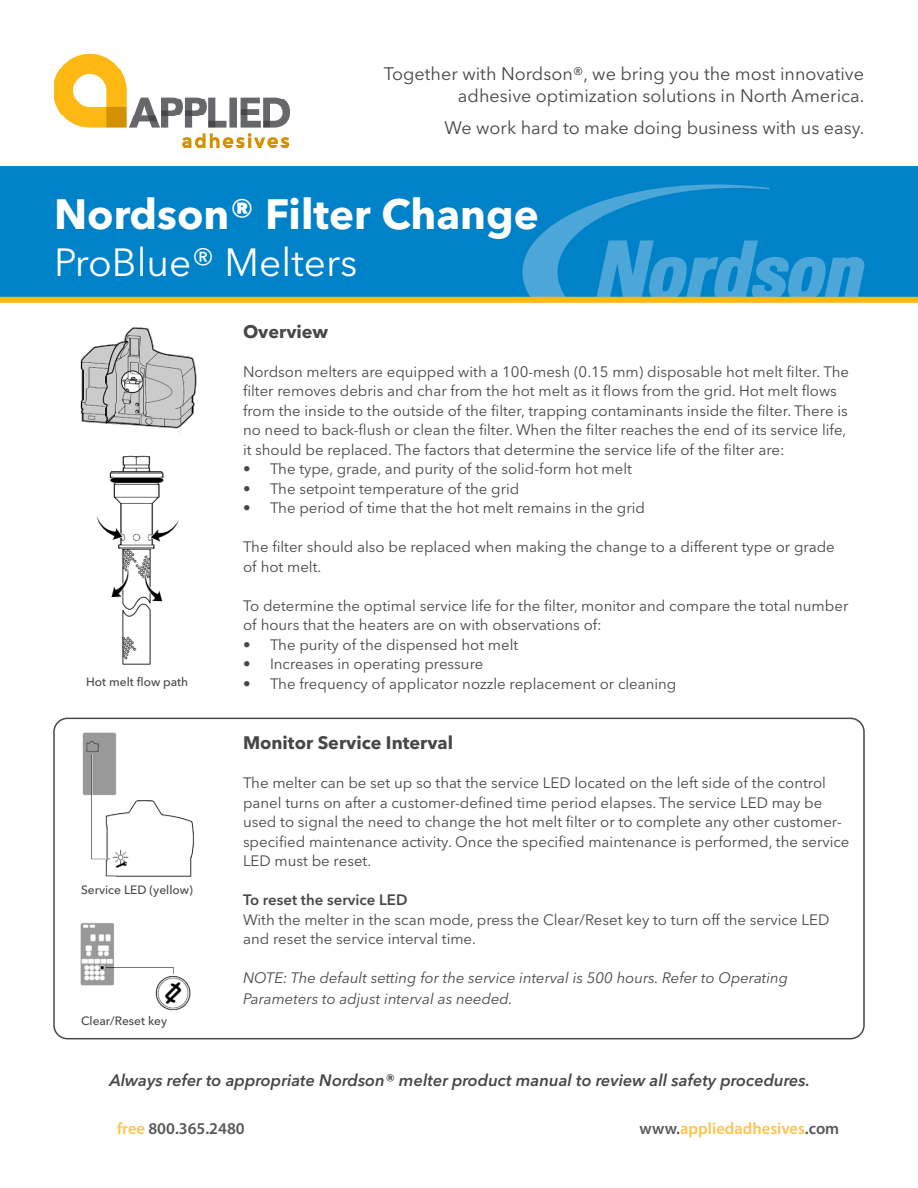
<style>
.page{position:relative;width:918px;height:1188px;background:#fff}
.page>*{position:absolute;margin:0;border:0;box-sizing:border-box;transform-origin:0 0}
.t1{font:700 42px "Avenir Next LT Pro";color:#fff}
.t2{font:39px "Avenir Next LT Pro";color:#fff}
.t3{font:18px/22.5px "Avenir Next LT Pro";color:#464748;text-align:right}
.t4{font:700 18px "Avenir Next LT Pro";color:#464748}
.t5{font:italic 600 16.5px "Avenir Next LT Pro";color:#464748}
.t6{font:600 16.5px "Myriad Pro";color:#fec54d}
.t7{font:600 16.5px "Myriad Pro";color:#57585a}
.t8{font:15px/19.5px "Avenir Next LT Pro";color:#464748}
.t9{font:italic 15px/21px "Avenir Next LT Pro";color:#464748}
.t10{font:600 15px "Avenir Next LT Pro";color:#464748}
.t11{font:500 12px "Avenir Next LT Pro";color:#464748}
.s1{color:#fec54d}
.s2{color:#57585a}
</style>
<div class="page">
<img style="left:54px;top:54px;width:236px;height:94px">
<div style="left:0;top:166px;width:918px;height:136px;background:#0082c8"></div>
<svg style="left:522px;top:184px;width:342px;height:113px"></svg>
<div style="left:0;top:297px;width:918px;height:6px;background:#fcb814"></div>
<img style="left:80px;top:732px;width:114px;height:279px">
<div style="left:53px;top:718px;width:812px;height:321px;border:2px solid #47484a;border-radius:14px"></div>
<img style="left:80px;top:327px;width:118px;height:105px">
<img style="left:97px;top:455px;width:82px;height:210px">
<p class="t3" style="left:384px;top:62px;width:482px">Together with Nordson®, we bring you the most innovative adhesive optimization solutions in North America.</p>
<p class="t3" style="left:445px;top:116px;width:421px">We work hard to make doing business with us easy.</p>
<p class="t1" style="left:54px;top:188px;width:486px">Nordson® Filter Change</p>
<p class="t2" style="left:54px;top:239px;width:305px">ProBlue® Melters</p>
<p class="t4" style="left:243px;top:320px;width:87px">Overview</p>
<p class="t8" style="left:243px;top:361px;width:608px">Nordson melters are equipped with a 100-mesh (0.15 mm) disposable hot melt filter. The filter removes debris and char from the hot melt as it flows from the grid. Hot melt flows from the inside to the outside of the filter, trapping contaminants inside the filter. There is no need to back-flush or clean the filter. When the filter reaches the end of its service life, it should be replaced. The factors that determine the service life of the filter are:</p>
<p class="t8" style="left:243px;top:459px;width:391px">• The type, grade, and purity of the solid-form hot melt</p>
<p class="t8" style="left:243px;top:478px;width:278px">• The setpoint temperature of the grid</p>
<p class="t8" style="left:243px;top:498px;width:404px">• The period of time that the hot melt remains in the grid</p>
<p class="t8" style="left:243px;top:537px;width:593px">The filter should also be replaced when making the change to a different type or grade of hot melt.</p>
<p class="t8" style="left:243px;top:595px;width:607px">To determine the optimal service life for the filter, monitor and compare the total number of hours that the heaters are on with observations of:</p>
<p class="t8" style="left:243px;top:634px;width:277px">• The purity of the dispensed hot melt</p>
<p class="t8" style="left:243px;top:654px;width:242px">• Increases in operating pressure</p>
<p class="t11" style="left:86px;top:675px;width:104px">Hot melt flow path</p>
<p class="t8" style="left:243px;top:673px;width:435px">• The frequency of applicator nozzle replacement or cleaning</p>
<p class="t11" style="left:81px;top:882px;width:113px">Service LED (yellow)</p>
<p class="t11" style="left:81px;top:1013px;width:88px">Clear/Reset key</p>
<p class="t4" style="left:243px;top:732px;width:212px">Monitor Service Interval</p>
<p class="t8" style="left:243px;top:773px;width:608px">The melter can be set up so that the service LED located on the left side of the control panel turns on after a customer-defined time period elapses. The service LED may be used to signal the need to change the hot melt filter or to complete any other customer&shy;specified maintenance activity. Once the specified maintenance is performed, the service LED must be reset.</p>
<p class="t10" style="left:243px;top:891px;width:166px">To reset the service LED</p>
<p class="t8" style="left:243px;top:910px;width:588px">With the melter in the scan mode, press the Clear/Reset key to turn off the service LED and reset the service interval time.</p>
<p class="t9" style="left:243px;top:968px;width:547px">NOTE: The default setting for the service interval is 500 hours. Refer to Operating<br>Parameters to adjust interval as needed.</p>
<p class="t5" style="left:110px;top:1070px;width:702px">Always refer to appropriate Nordson® melter product manual to review all safety procedures.</p>
<p class="t7" style="left:117px;top:1118px;width:129px"><span class="s1">free</span> 800.365.2480</p>
<p class="t6" style="left:639px;top:1118px;width:201px"><span class="s2">www.</span>appliedadhesives<span class="s2">.com</span></p>
</div>
